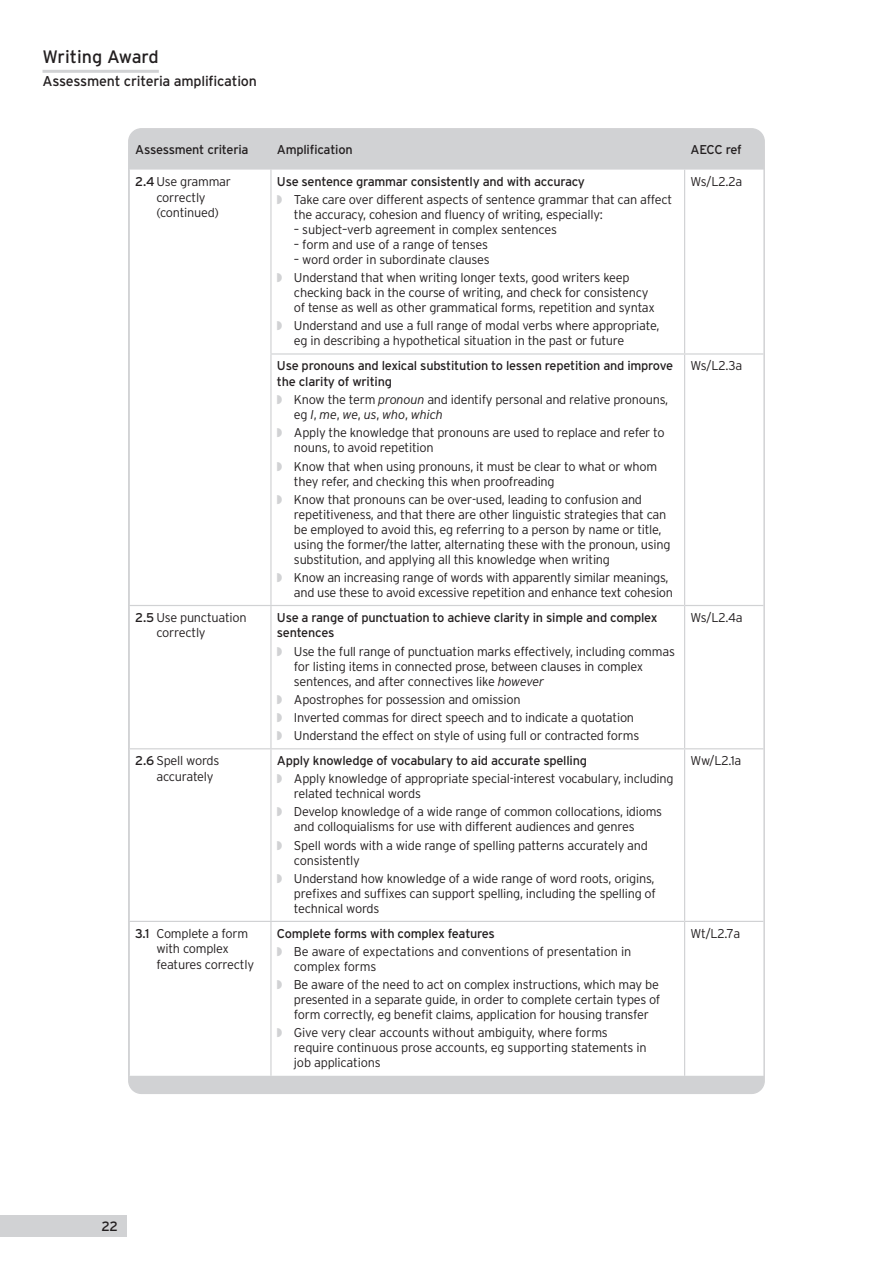
<style>
.page{position:relative;width:893px;height:1263px;background:#fff}
.page>*{position:absolute;margin:0;border:0;box-sizing:border-box;transform-origin:0 0}
.t1{font:18px "Interstate";color:#231f20}
.t2{font:14.25px "Interstate";letter-spacing:-.015em;color:#231f20}
.t3{font:13.5px "Interstate";color:#231f20}
.t4{font:300 12.75px/15px "Interstate";letter-spacing:-.02em;color:#231f20}
.t5{font:12.75px/15.8px "Interstate";letter-spacing:-.02em;color:#231f20}
.s1{font-weight:400}
.s2{color:#d1d2d4}
.s3{font-style:italic}
</style>
<div class="page">
<div style="left:0;top:1215px;width:126px;height:21px;background:#d1d2d4"></div>
<div style="left:129px;top:129px;width:635px;height:964px;background:#d1d2d4;border-radius:13px"></div>
<div style="left:130px;top:170px;width:633px;height:906px;background:#fff"></div>
<hr style="left:270px;top:170px;width:2px;height:183px;background:#d1d2d4">
<hr style="left:684px;top:170px;width:1px;height:183px;background:#d1d2d4">
<hr style="left:270px;top:353px;width:415px;height:2px;background:#d1d2d4">
<hr style="left:270px;top:355px;width:2px;height:250px;background:#d1d2d4">
<hr style="left:685px;top:353px;width:78px;height:2px;background:#d1d2d4">
<hr style="left:684px;top:355px;width:1px;height:250px;background:#d1d2d4">
<hr style="left:129px;top:605px;width:142px;height:1px;background:#d1d2d4">
<hr style="left:271px;top:605px;width:414px;height:1px;background:#d1d2d4">
<hr style="left:270px;top:606px;width:2px;height:142px;background:#d1d2d4">
<hr style="left:685px;top:605px;width:78px;height:1px;background:#d1d2d4">
<hr style="left:684px;top:606px;width:1px;height:142px;background:#d1d2d4">
<hr style="left:129px;top:748px;width:142px;height:1px;background:#d1d2d4">
<hr style="left:271px;top:748px;width:414px;height:1px;background:#d1d2d4">
<hr style="left:270px;top:749px;width:2px;height:172px;background:#d1d2d4">
<hr style="left:685px;top:748px;width:78px;height:1px;background:#d1d2d4">
<hr style="left:684px;top:749px;width:1px;height:172px;background:#d1d2d4">
<hr style="left:129px;top:921px;width:142px;height:1px;background:#d1d2d4">
<hr style="left:271px;top:921px;width:414px;height:1px;background:#d1d2d4">
<hr style="left:270px;top:922px;width:2px;height:154px;background:#d1d2d4">
<hr style="left:685px;top:921px;width:78px;height:1px;background:#d1d2d4">
<hr style="left:684px;top:922px;width:1px;height:154px;background:#d1d2d4">
<hr style="left:43px;top:70px;width:116px;height:3px;background:#d1d2d4">
<h1 class="t1" style="left:43px;top:47px;width:118px">Writing Award</h1>
<p class="t2" style="left:43px;top:73px;width:216px">Assessment criteria amplification</p>
<p class="t5" style="left:135px;top:142px;width:115px">Assessment criteria</p>
<p class="t5" style="left:277px;top:142px;width:77px">Amplification</p>
<p class="t5" style="left:691px;top:142px;width:53px">AECC ref</p>
<p class="t4" style="left:156px;top:173px;width:76px;line-height:15.8px;text-indent:-21px"><span class="s1">2.4</span> Use grammar correctly (continued)</p>
<p class="t4" style="left:277px;top:172px;width:397px;line-height:18.1px"><span class="s1">Use sentence grammar consistently and with accuracy<br></span><span class="s2">◗</span> Take care over different aspects of sentence grammar that can affect</p>
<p class="t4" style="left:691px;top:174px;width:53px">Ws/L2.2a</p>
<p class="t4" style="left:294px;top:207px;width:310px">the accuracy, cohesion and fluency of writing, especially:</p>
<p class="t4" style="left:294px;top:222px;width:264px">– subject–verb agreement in complex sentences</p>
<p class="t4" style="left:294px;top:237px;width:196px">– form and use of a range of tenses</p>
<p class="t4" style="left:277px;top:250px;width:354px;line-height:18.1px;text-indent:17px">– word order in subordinate clauses<br><span class="s2">◗</span> Understand that when writing longer texts, good writers keep</p>
<p class="t4" style="left:294px;top:285px;width:363px">checking back in the course of writing, and check for consistency of tense as well as other grammatical forms, repetition and syntax</p>
<p class="t4" style="left:294px;top:318px;width:367px;text-indent:-17px"><span class="s2">◗</span> Understand and use a full range of modal verbs where appropriate, eg in describing a hypothetical situation in the past or future</p>
<p class="t5" style="left:277px;top:358px;width:398px">Use pronouns and lexical substitution to lessen repetition and improve the clarity of writing</p>
<p class="t4" style="left:294px;top:392px;width:376px;text-indent:-17px"><span class="s2">◗</span> Know the term <span class="s3">pronoun</span> and identify personal and relative pronouns, eg <span class="s3">I</span>, <span class="s3">me</span>, <span class="s3">we</span>, <span class="s3">us</span>, <span class="s3">who</span>, <span class="s3">which</span></p>
<p class="t4" style="left:294px;top:425px;width:372px;text-indent:-17px"><span class="s2">◗</span> Apply the knowledge that pronouns are used to replace and refer to nouns, to avoid repetition</p>
<p class="t4" style="left:294px;top:458px;width:365px;text-indent:-17px"><span class="s2">◗</span> Know that when using pronouns, it must be clear to what or whom they refer, and checking this when proofreading</p>
<p class="t4" style="left:294px;top:492px;width:378px;text-indent:-17px"><span class="s2">◗</span> Know that pronouns can be over-used, leading to confusion and repetitiveness, and that there are other linguistic strategies that can be employed to avoid this, eg referring to a person by name or title, using the former/the latter, alternating these with the pronoun, using substitution, and applying all this knowledge when writing</p>
<p class="t4" style="left:294px;top:570px;width:381px;text-indent:-17px"><span class="s2">◗</span> Know an increasing range of words with apparently similar meanings, and use these to avoid excessive repetition and enhance text cohesion</p>
<p class="t4" style="left:156px;top:609px;width:92px;line-height:15.8px;text-indent:-21px"><span class="s1">2.5</span> Use punctuation correctly</p>
<p class="t5" style="left:277px;top:609px;width:382px">Use a range of punctuation to achieve clarity in simple and complex sentences</p>
<p class="t4" style="left:294px;top:644px;width:382px;text-indent:-17px"><span class="s2">◗</span> Use the full range of punctuation marks effectively, including commas for listing items in connected prose, between clauses in complex sentences, and after connectives like <span class="s3">however</span></p>
<p class="t4" style="left:277px;top:690px;width:364px;line-height:18.1px"><span class="s2">◗</span> Apostrophes for possession and omission<br><span class="s2">◗</span> Inverted commas for direct speech and to indicate a quotation <span class="s2">◗</span> Understand the effect on style of using full or contracted forms</p>
<p class="t4" style="left:156px;top:752px;width:64px;line-height:15.8px;text-indent:-21px"><span class="s1">2.6</span> Spell words accurately</p>
<p class="t4" style="left:277px;top:751px;width:398px;line-height:18.1px"><span class="s1">Apply knowledge of vocabulary to aid accurate spelling<br></span><span class="s2">◗</span> Apply knowledge of appropriate special-interest vocabulary, including</p>
<p class="t4" style="left:277px;top:784px;width:387px;line-height:18.1px;text-indent:17px">related technical words<br><span class="s2">◗</span> Develop knowledge of a wide range of common collocations, idioms</p>
<p class="t4" style="left:277px;top:818px;width:373px;line-height:18.1px;text-align:center">and colloquialisms for use with different audiences and genres<br><span class="s2">◗</span> Spell words with a wide range of spelling patterns accurately and</p>
<p class="t4" style="left:277px;top:851px;width:379px;line-height:18.1px;text-indent:17px">consistently<br><span class="s2">◗</span> Understand how knowledge of a wide range of word roots, origins,</p>
<p class="t4" style="left:294px;top:886px;width:363px">prefixes and suffixes can support spelling, including the spelling of technical words</p>
<p class="t4" style="left:156px;top:925px;width:99px;line-height:15.8px;text-indent:-21px"><span class="s1">3.1</span> Complete a form with complex features correctly</p>
<p class="t4" style="left:277px;top:924px;width:356px;line-height:18.1px"><span class="s1">Complete forms with complex features<br></span><span class="s2">◗</span> Be aware of expectations and conventions of presentation in</p>
<p class="t4" style="left:277px;top:957px;width:383px;line-height:18.1px;text-indent:17px">complex forms<br><span class="s2">◗</span> Be aware of the need to act on complex instructions, which may be</p>
<p class="t4" style="left:294px;top:992px;width:368px">presented in a separate guide, in order to complete certain types of form correctly, eg benefit claims, application for housing transfer</p>
<p class="t4" style="left:294px;top:1025px;width:354px;text-indent:-17px"><span class="s2">◗</span> Give very clear accounts without ambiguity, where forms require continuous prose accounts, eg supporting statements in job applications</p>
<p class="t4" style="left:691px;top:358px;width:53px">Ws/L2.3a</p>
<p class="t4" style="left:691px;top:610px;width:54px">Ws/L2.4a</p>
<p class="t4" style="left:691px;top:753px;width:52px">Ww/L2.1a</p>
<p class="t4" style="left:691px;top:925px;width:51px">Wt/L2.7a</p>
<p class="t3" style="left:101px;top:1219px;width:18px">22</p>
</div>
